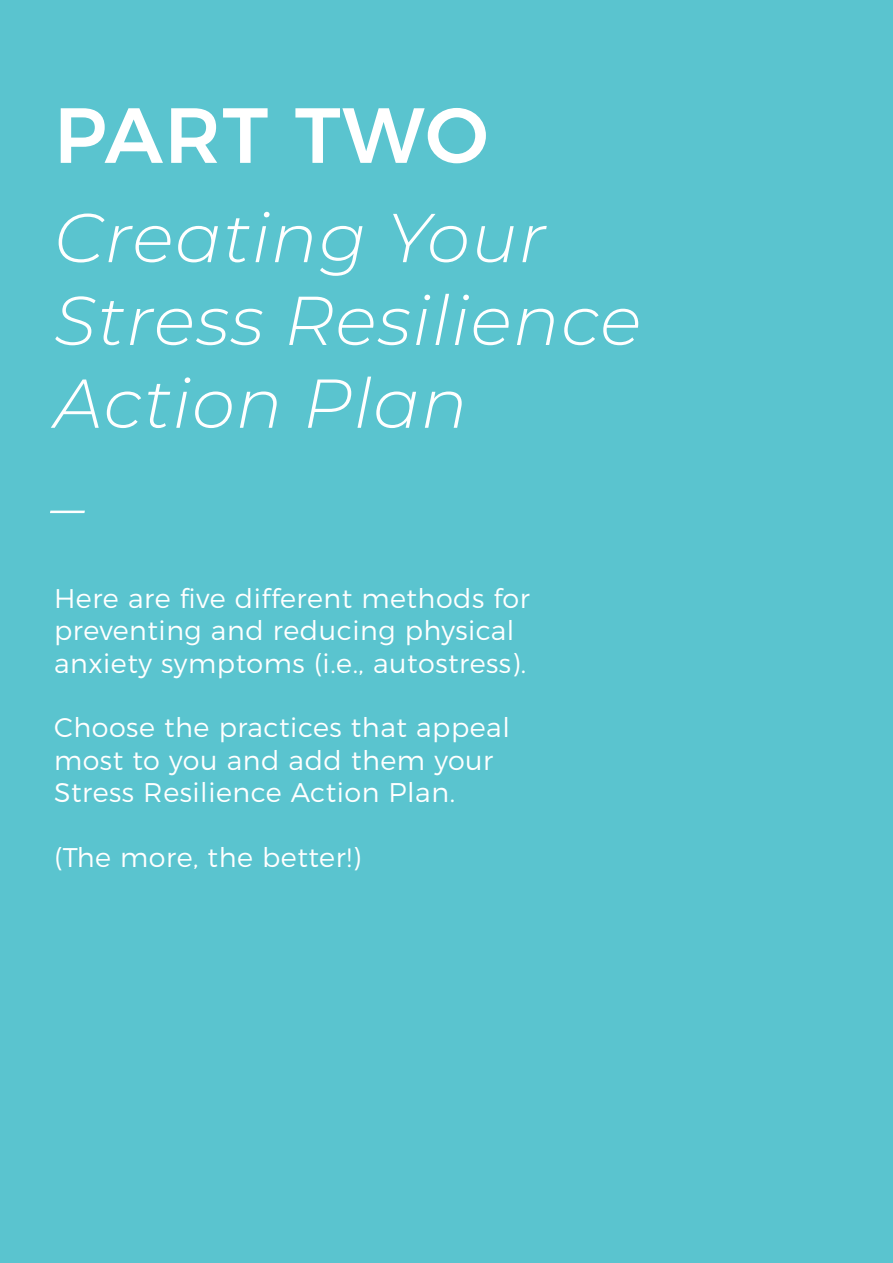
<style>
.page{position:relative;width:893px;height:1263px;background:#5ac4cf}
.page>*{position:absolute;margin:0;border:0;box-sizing:border-box;transform-origin:0 0}
.t1{font:500 78px "Montserrat";letter-spacing:.02em;color:#fff}
.t2{font:italic 300 69px "Montserrat";letter-spacing:.02em;color:#fff}
.t3{font:300 27px "Montserrat";letter-spacing:.02em;color:#fff}
</style>
<div class="page">
<p class="t1" style="left:54px;top:72px;width:436px">PART TWO</p>
<p class="t2" style="left:54px;top:191px;width:493px">Creating Your</p>
<p class="t2" style="left:54px;top:274px;width:589px">Stress Resilience</p>
<p class="t2" style="left:54px;top:356px;width:415px">Action Plan</p>
<p class="t2" style="left:54px;top:439px;width:36px">_</p>
<p class="t3" style="left:54px;top:577px;width:477px">Here are five different methods for</p>
<p class="t3" style="left:54px;top:609px;width:462px">preventing and reducing physical</p>
<p class="t3" style="left:54px;top:642px;width:474px">anxiety symptoms (i.e., autostress).</p>
<p class="t3" style="left:54px;top:707px;width:457px">Choose the practices that appeal</p>
<p class="t3" style="left:54px;top:739px;width:441px">most to you and add them your</p>
<p class="t3" style="left:54px;top:771px;width:403px">Stress Resilience Action Plan.</p>
<p class="t3" style="left:54px;top:836px;width:308px">(The more, the better!)</p>
</div>
